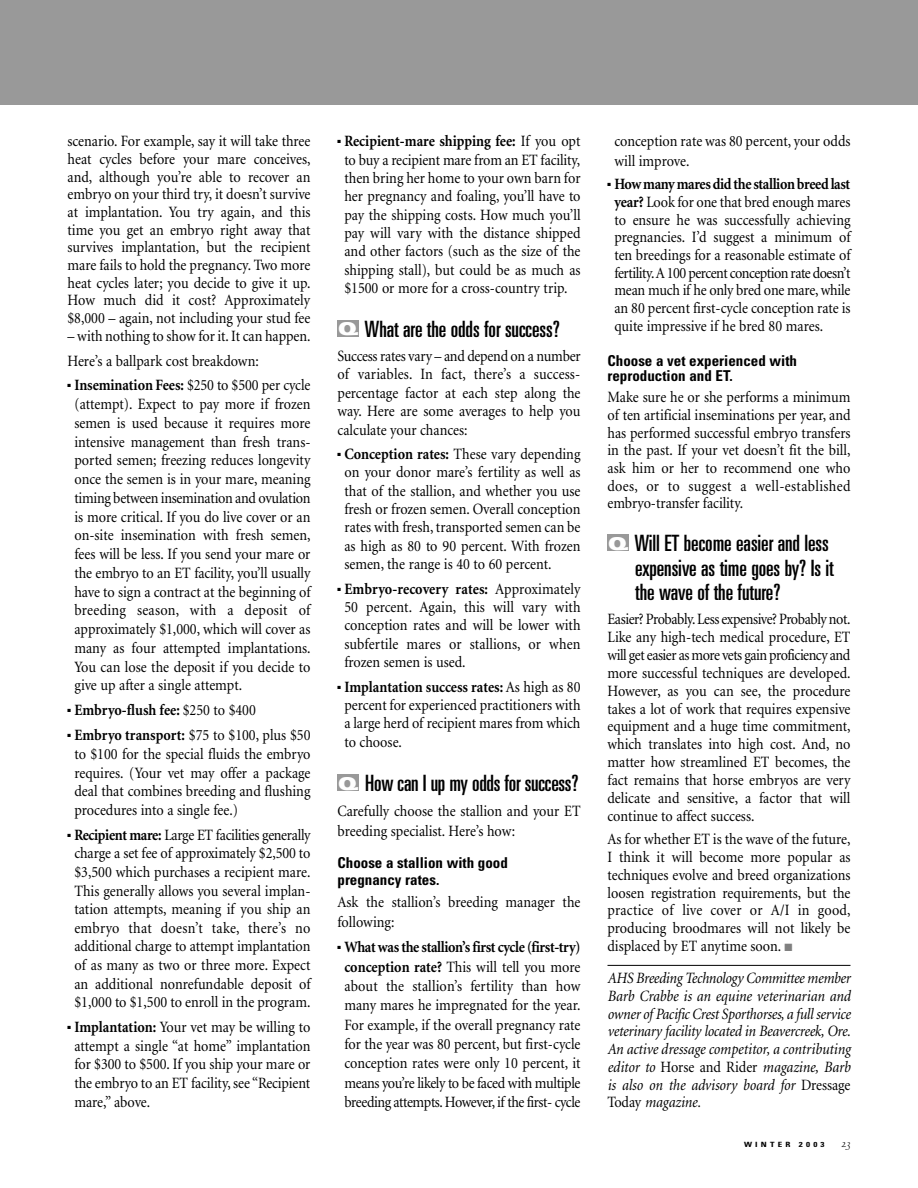
<style>
.page{position:relative;width:918px;height:1188px;background:#fff}
.page>*{position:absolute;margin:0;border:0;box-sizing:border-box;transform-origin:0 0}
.t1{font:ultra-condensed 22.5px/24.8px "Univers";letter-spacing:-.005em;color:#000}
.t2{font:900 expanded 17.55px "Univers";color:#fff}
.t3{font:15.75px/17.7px "Minion";color:#000;text-align:justify;scale:.9 1}
.t4{font:italic 15.75px/17.7px "Minion";color:#000;text-align:justify;scale:.9 1}
.t5{font:700 15.75px "Minion";color:#000;scale:.9 1}
.t6{font:700 condensed 15px/17.2px "Univers";color:#000}
.t7{font:700 condensed 7.2px "Univers";letter-spacing:.355em;color:#000;scale:1.25 1}
.s1{font-weight:700}
.s2{font-weight:400}
.s3{color:#808080}
.s4{font-style:normal}
</style>
<div class="page">
<div style="left:0;top:0;width:918px;height:105px;background:#999"></div>
<hr style="left:608px;top:965px;width:242px;height:1px;background:#000">
<div style="left:608px;top:535px;width:21px;height:16px;background:#999"></div>
<div style="left:338px;top:775px;width:21px;height:16px;background:#999"></div>
<div style="left:338px;top:320px;width:21px;height:17px;background:#999"></div>
<p class="t3" style="left:68px;top:134px;width:272px">scenario. For example, say it will take three heat cycles before your mare conceives, and, although you’re able to recover an embryo on your third try, it doesn’t survive at implantation. You try again, and this time you get an embryo right away that survives implantation, but the recipient mare fails to hold the pregnancy. Two more heat cycles later; you decide to give it up.<br>How much did it cost? Approximately $8,000 – again, not including your stud fee</p>
<p class="t3" style="left:68px;top:325px;width:271px;line-height:24.8px">– with nothing to show for it. It can happen.<br>Here’s a ballpark cost breakdown:</p>
<p class="t3" style="left:74px;top:377px;width:264px;line-height:18.8px;text-indent:-7px">■ <span class="s1">Insemination Fees:</span> $250 to $500 per cycle (attempt). Expect to pay more if frozen semen is used because it requires more intensive management than fresh trans&shy;ported semen; freezing reduces longevity once the semen is in your mare, meaning timing between insemination and ovulation is more critical. If you do live cover or an on-site insemination with fresh semen, fees will be less. If you send your mare or the embryo to an ET facility, you’ll usually have to sign a contract at the beginning of breeding season, with a deposit of approximately $1,000, which will cover as many as four attempted implantations.<br>You can lose the deposit if you decide to give up after a single attempt.</p>
<p class="t5" style="left:68px;top:704px;width:211px">■ Embryo-flush fee: <span class="s2">$250 to $400</span></p>
<p class="t3" style="left:74px;top:727px;width:264px;line-height:18.8px;text-indent:-7px">■ <span class="s1">Embryo transport:</span> $75 to $100, plus $50 to $100 for the special fluids the embryo requires. (Your vet may offer a package deal that combines breeding and flushing procedures into a single fee.)</p>
<p class="t3" style="left:68px;top:827px;width:272px;line-height:18.6px;text-align:center">■ <span class="s1">Recipient mare:</span> Large ET facilities generally charge a set fee of approximately $2,500 to $3,500 which purchases a recipient mare.<br>This generally allows you several implan&shy;tation attempts, meaning if you ship an embryo that doesn’t take, there’s no additional charge to attempt implantation of as many as two or three more. Expect an additional nonrefundable deposit of $1,000 to $1,500 to enroll in the program.</p>
<p class="t3" style="left:74px;top:1019px;width:264px;line-height:18.8px;text-indent:-7px">■ <span class="s1">Implantation:</span> Your vet may be willing to attempt a single “at home” implantation for $300 to $500. If you ship your mare or the embryo to an ET facility, see “Recipient mare,” above.</p>
<p class="t3" style="left:338px;top:133px;width:272px;line-height:18.3px;text-align:center">■ <span class="s1">Recipient-mare shipping fee:</span> If you opt to buy a recipient mare from an ET facility, then bring her home to your own barn for her pregnancy and foaling, you’ll have to pay the shipping costs. How much you’ll pay will vary with the distance shipped and other factors (such as the size of the shipping stall), but could be as much as $1500 or more for a cross-country trip.</p>
<h1 class="t1" style="left:364px;top:318px;width:197px">What are the odds for success?</h1>
<p class="t3" style="left:338px;top:348px;width:272px;line-height:18.3px">Success rates vary – and depend on a number of variables. In fact, there’s a success&shy;percentage factor at each step along the way. Here are some averages to help you calculate your chances:</p>
<p class="t3" style="left:344px;top:446px;width:264px;line-height:18.5px;text-indent:-7px">■ <span class="s1">Conception rates:</span> These vary depending on your donor mare’s fertility as well as that of the stallion, and whether you use fresh or frozen semen. Overall conception rates with fresh, transported semen can be as high as 80 to 90 percent. With frozen semen, the range is 40 to 60 percent.</p>
<p class="t3" style="left:344px;top:581px;width:264px;line-height:18.5px;text-indent:-7px">■ <span class="s1">Embryo-recovery rates:</span> Approximately 50 percent. Again, this will vary with conception rates and will be lower with subfertile mares or stallions, or when frozen semen is used.</p>
<p class="t3" style="left:344px;top:679px;width:264px;line-height:18.5px;text-indent:-7px">■ <span class="s1">Implantation success rates:</span> As high as 80 percent for experienced practitioners with a large herd of recipient mares from which to choose.</p>
<h1 class="t1" style="left:365px;top:772px;width:215px">How can I up my odds for success?</h1>
<p class="t3" style="left:338px;top:803px;width:272px;line-height:19.4px">Carefully choose the stallion and your ET breeding specialist. Here’s how:</p>
<p class="t6" style="left:338px;top:855px;width:172px">Choose a stallion with good pregnancy rates.</p>
<p class="t3" style="left:338px;top:894px;width:272px;line-height:19.4px">Ask the stallion’s breeding manager the following:</p>
<p class="t3" style="left:338px;top:939px;width:272px;line-height:19.4px;text-align:center">■ <span class="s1">What was the stallion’s first cycle (first-try) conception rate?</span> This will tell you more about the stallion’s fertility than how many mares he impregnated for the year.<br>For example, if the overall pregnancy rate for the year was 80 percent, but first-cycle conception rates were only 10 percent, it means you’re likely to be faced with multiple breeding attempts. However, if the first- cycle</p>
<p class="t2" style="left:338px;top:323px;width:21px">Q</p>
<p class="t2" style="left:338px;top:777px;width:21px">Q</p>
<p class="t3" style="left:614px;top:133px;width:264px;line-height:19.4px">conception rate was 80 percent, your odds will improve.</p>
<p class="t3" style="left:614px;top:177px;width:264px;text-indent:-7px">■ <span class="s1">How many mares did the stallion breed last year?</span> Look for one that bred enough mares to ensure he was successfully achieving pregnancies. I’d suggest a minimum of ten breedings for a reasonable estimate of fertility.A 100 percent conception rate doesn’t mean much if he only bred one mare, while an 80 percent first-cycle conception rate is quite impressive if he bred 80 mares.</p>
<p class="t6" style="left:608px;top:354px;width:191px;line-height:15.8px">Choose a vet experienced with reproduction and ET.</p>
<p class="t3" style="left:608px;top:389px;width:272px">Make sure he or she performs a minimum of ten artificial inseminations per year, and has performed successful embryo transfers in the past. If your vet doesn’t fit the bill, ask him or her to recommend one who does, or to suggest a well-established embryo-transfer facility.</p>
<h1 class="t1" style="left:634px;top:533px;width:201px">Will ET become easier and less expensive as time goes by? Is it the wave of the future?</h1>
<p class="t3" style="left:608px;top:612px;width:272px">Easier? Probably.Less expensive? Probably not.<br>Like any high-tech medical procedure, ET will get easier as more vets gain proficiency and more successful techniques are developed.<br>However, as you can see, the procedure takes a lot of work that requires expensive equipment and a huge time commitment, which translates into high cost. And, no matter how streamlined ET becomes, the fact remains that horse embryos are very delicate and sensitive, a factor that will continue to affect success.</p>
<p class="t3" style="left:608px;top:832px;width:272px">As for whether ET is the wave of the future, I think it will become more popular as techniques evolve and breed organizations loosen registration requirements, but the practice of live cover or A/I in good, producing broodmares will not likely be displaced by ET anytime soon. <span class="s3">■</span></p>
<p class="t4" style="left:607px;top:971px;width:272px">AHS Breeding Technology Committee member Barb Crabbe is an equine veterinarian and owner of Pacific Crest Sporthorses, a full service veterinary facility located in Beavercreek, Ore.<br>An active dressage competitor, a contributing editor to <span class="s4">Horse and Rider</span> magazine, Barb is also on the advisory board for <span class="s4">Dressage Today</span> magazine.</p>
<p class="t2" style="left:608px;top:537px;width:21px">Q</p>
<p class="t7" style="left:744px;top:1142px;width:66px">WINTER 2003</p>
</div>
